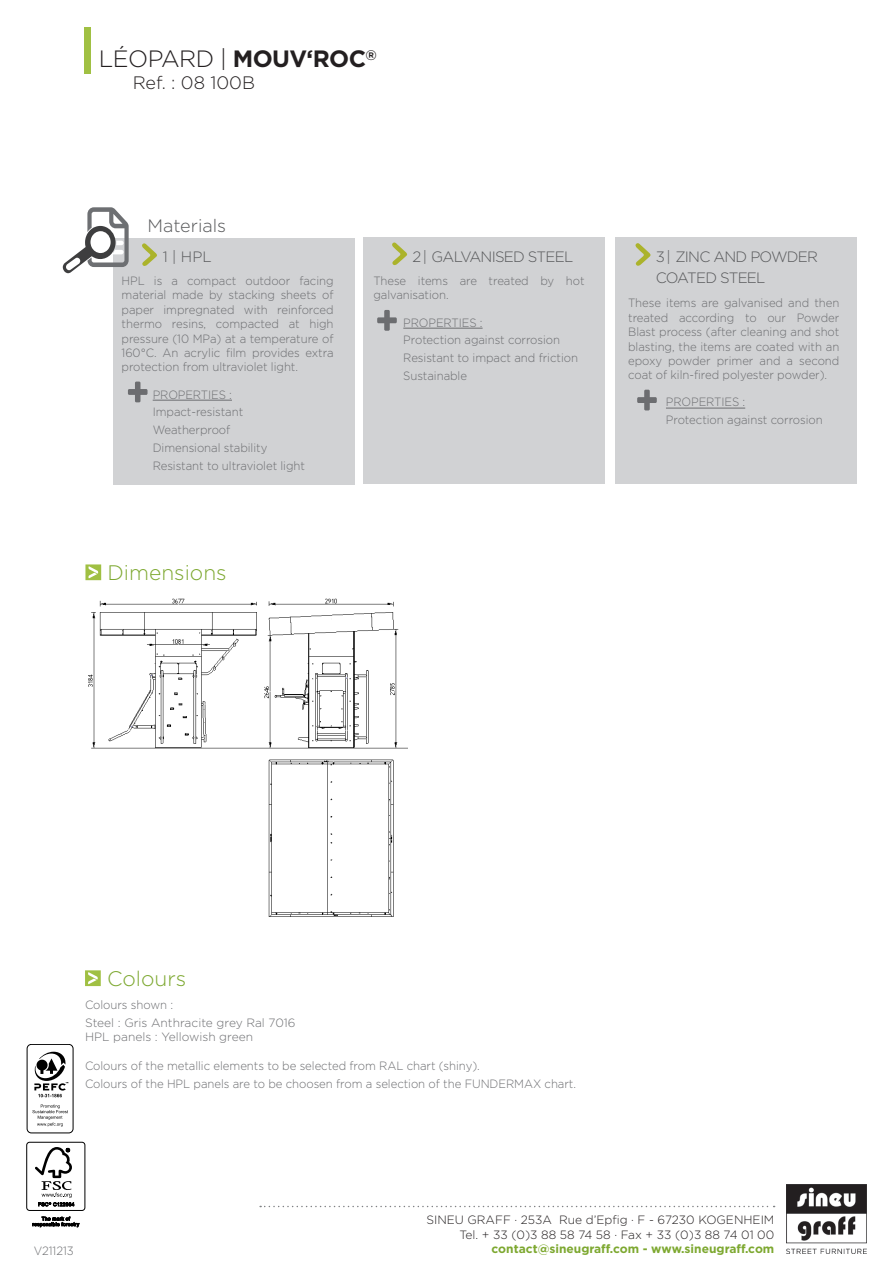
<style>
.page{position:relative;width:893px;height:1263px;background:#fff}
.page>*{position:absolute;margin:0;border:0;box-sizing:border-box;transform-origin:0 0}
.t1{font:300 23.7px "Gotham";letter-spacing:-.025em;color:#231f20}
.Paragraphe_texte_cou{font:300 21px "Gotham";color:#7da830}
.t2{font:300 18px "Gotham";color:#231f20}
.t3{font:300 18px "Gotham";color:#57585a}
.t4{font:300 15px/21px "Gotham";letter-spacing:-.05em;color:#57585a}
.Paragraphe_texte_cou-2{font:300 12px/14.4px "Gotham";letter-spacing:-.005em;color:#6c6d70;text-align:justify;scale:.95 1}
.t5{font:300 12px/14.4px "Gotham";color:#231f20;text-align:right}
.Paragraphe_texte_cou-3{font:300 12px "Gotham";letter-spacing:-.005em;color:#6c6d70}
.t6{font:700 12px "Gotham";color:#7da830}
.s1{font-weight:700;font-size:50.7px;color:#a0c043}
.s2{font-weight:700}
</style>
<div class="page">
<svg style="left:260px;top:1206px;width:515px;height:1px"></svg>
<svg style="left:786px;top:1184px;width:81px;height:70px"></svg>
<img style="left:787px;top:1184px;width:80px;height:69px">
<div style="left:26px;top:1142px;width:59px;height:69px;border:1px solid #000;border-radius:3px"></div>
<svg style="left:35px;top:1147px;width:39px;height:59px"></svg>
<svg style="left:33px;top:1216px;width:46px;height:11px"></svg>
<div style="left:27px;top:1044px;width:47px;height:89px;border:1px solid #000;border-radius:4px"></div>
<svg style="left:32px;top:1104px;width:36px;height:22px"></svg>
<svg style="left:34px;top:1052px;width:34px;height:45px"></svg>
<img style="left:88px;top:598px;width:319px;height:319px">
<svg style="left:85px;top:564px;width:16px;height:16px"></svg>
<svg style="left:85px;top:970px;width:16px;height:16px"></svg>
<div style="left:113px;top:238px;width:241px;height:246px;background:#d1d2d4"></div>
<hr style="left:153px;top:400px;width:79px;height:1px;background:#6c6d70">
<svg style="left:128px;top:382px;width:20px;height:20px"></svg>
<svg style="left:63px;top:207px;width:94px;height:66px"></svg>
<div style="left:363px;top:237px;width:242px;height:247px;background:#d1d2d4"></div>
<svg style="left:392px;top:242px;width:16px;height:23px"></svg>
<hr style="left:403px;top:328px;width:80px;height:1px;background:#6c6d70">
<svg style="left:377px;top:310px;width:20px;height:21px"></svg>
<div style="left:615px;top:237px;width:241px;height:247px;background:#d1d2d4"></div>
<svg style="left:635px;top:243px;width:16px;height:23px"></svg>
<hr style="left:666px;top:408px;width:79px;height:1px;background:#6c6d70">
<svg style="left:637px;top:390px;width:20px;height:20px"></svg>
<p class="t1" style="left:79px;top:46px;width:300px"><span class="s1">|</span>LÉOPARD | <span class="s2">MOUV‘ROC</span><sup>®</sup></p>
<p class="t2" style="left:133px;top:73px;width:124px">Ref. : 08 100B</p>
<p class="t3" style="left:147px;top:216px;width:80px">Materials</p>
<p class="t4" style="left:163px;top:246px;width:51px">1 | HPL</p>
<p class="t4" style="left:412px;top:246px;width:162px">2 | GALVANISED STEEL</p>
<p class="Paragraphe_texte_cou-2" style="left:373px;top:273px;width:224px">These items are treated by hot galvanisation.</p>
<p class="Paragraphe_texte_cou-2" style="left:403px;top:315px;width:85px">PROPERTIES :</p>
<p class="Paragraphe_texte_cou-2" style="left:403px;top:333px;width:167px">Protection against corrosion</p>
<p class="Paragraphe_texte_cou-2" style="left:403px;top:351px;width:185px">Resistant to impact and friction</p>
<p class="Paragraphe_texte_cou-2" style="left:403px;top:368px;width:69px">Sustainable</p>
<p class="Paragraphe_texte_cou-2" style="left:122px;top:273px;width:225px">HPL is a compact outdoor facing material made by stacking sheets of paper impregnated with reinforced thermo resins, compacted at high pressure (10 MPa) at a temperature of 160°C. An acrylic film provides extra protection from ultraviolet light.</p>
<p class="Paragraphe_texte_cou-2" style="left:153px;top:387px;width:85px">PROPERTIES :</p>
<p class="Paragraphe_texte_cou-2" style="left:153px;top:405px;width:97px">Impact-resistant</p>
<p class="Paragraphe_texte_cou-2" style="left:153px;top:423px;width:83px">Weatherproof</p>
<p class="Paragraphe_texte_cou-2" style="left:153px;top:440px;width:122px">Dimensional stability</p>
<p class="Paragraphe_texte_cou-2" style="left:153px;top:458px;width:162px">Resistant to ultraviolet light</p>
<p class="Paragraphe_texte_cou" style="left:107px;top:561px;width:121px">Dimensions</p>
<p class="t4" style="left:656px;top:246px;width:164px">3 | ZINC AND POWDER<br>COATED STEEL</p>
<p class="Paragraphe_texte_cou-2" style="left:628px;top:296px;width:224px">These items are galvanised and then treated according to our Powder Blast process (after cleaning and shot blasting, the items are coated with an epoxy powder primer and a second coat of kiln-fired polyester powder).</p>
<p class="Paragraphe_texte_cou-2" style="left:666px;top:395px;width:85px">PROPERTIES :</p>
<p class="Paragraphe_texte_cou-2" style="left:666px;top:413px;width:167px">Protection against corrosion</p>
<p class="Paragraphe_texte_cou" style="left:107px;top:967px;width:81px">Colours</p>
<p class="Paragraphe_texte_cou-2" style="left:85px;top:997px;width:94px">Colours shown :</p>
<p class="Paragraphe_texte_cou-3" style="left:85px;top:1016px;width:212px">Steel : Gris Anthracite grey Ral 7016</p>
<p class="Paragraphe_texte_cou-3" style="left:85px;top:1030px;width:170px">HPL panels : Yellowish green</p>
<p class="Paragraphe_texte_cou-2" style="left:85px;top:1058px;width:417px">Colours of the metallic elements to be selected from RAL chart (shiny).</p>
<p class="Paragraphe_texte_cou-2" style="left:85px;top:1076px;width:518px">Colours of the HPL panels are to be choosen from a selection of the FUNDERMAX chart.</p>
<p class="Paragraphe_texte_cou-2" style="left:34px;top:1243px;width:44px">V211213</p>
<p class="t5" style="left:426px;top:1213px;width:349px">SINEU GRAFF · 253A Rue d’Epfig · F - 67230 KOGENHEIM<br>Tel. + 33 (0)3 88 58 74 58 · Fax + 33 (0)3 88 74 01 00</p>
<p class="t6" style="left:492px;top:1242px;width:284px">contact@sineugraff.com - www.sineugraff.com</p>
</div>
